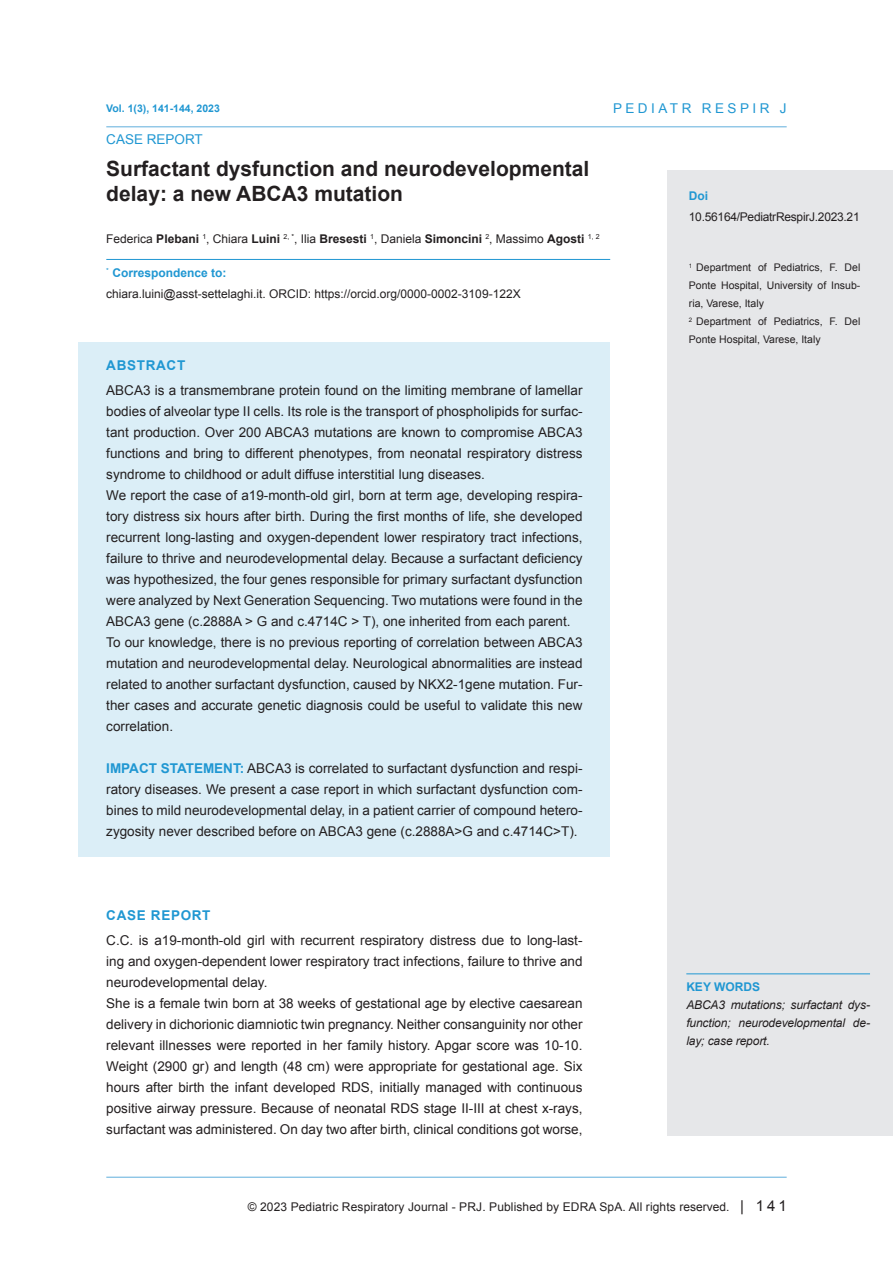
<style>
.page{position:relative;width:893px;height:1263px;background:#fff}
.page>*{position:absolute;margin:0;border:0;box-sizing:border-box;transform-origin:0 0}
.t1{font:700 21px/25.2px "Arial";color:#231f20}
.t2{font:13.5px/21px "Arial";color:#231f20}
.t3{font:700 13.5px "Arial";letter-spacing:.05em;color:#2097d2}
.t4{font:13.5px "Arial";letter-spacing:.26em;color:#2097d2}
.t5{font:13.5px "Arial";color:#2097d2}
.t6{font:12px/21px "Arial";color:#231f20}
.t7{font:italic 12px/18px "Arial";letter-spacing:-.01em;color:#231f20;text-align:justify}
.t8{font:12px "Arial";letter-spacing:-.02em;color:#231f20}
.t9{font:700 12px "Arial";color:#2097d2}
.t10{font:10.5px/18px "Arial";color:#231f20}
.t11{font:700 10.5px "Arial";color:#2097d2}
.s1{font-weight:700}
.s2{font-weight:700;color:#2097d2}
.s3{font-size:15px}
</style>
<div class="page">
<div style="left:79px;top:342px;width:531px;height:515px;background:#dbeef7"></div>
<div style="left:668px;top:170px;width:225px;height:965px;background:#e6e7e9"></div>
<hr style="left:106px;top:1177px;width:681px;height:1px;background:#60afdc">
<hr style="left:106px;top:126px;width:681px;height:1px;background:#60afdc">
<hr style="left:686px;top:973px;width:184px;height:1px;background:#2097d2">
<hr style="left:106px;top:259px;width:504px;height:1px;background:#2097d2">
<p class="t11" style="left:106px;top:101px;width:115px">Vol. 1(3), 141-144, 2023</p>
<p class="t4" style="left:613px;top:99px;width:175px">PEDIATR RESPIR J</p>
<p class="t5" style="left:106px;top:130px;width:98px">CASE REPORT</p>
<h1 class="t1" style="left:106px;top:157px;width:485px">Surfactant dysfunction and neurodevelopmental delay: a new ABCA3 mutation</h1>
<p class="t6" style="left:106px;top:228px;width:495px">Federica <span class="s1">Plebani</span> <sup>1</sup>, Chiara <span class="s1">Luini</span> <sup>2,</sup> <sup>*</sup>, Ilia <span class="s1">Bresesti</span> <sup>1</sup>, Daniela <span class="s1">Simoncini</span> <sup>2</sup>, Massimo <span class="s1">Agosti</span> <sup>1,</sup> <sup>2</sup></p>
<p class="t6" style="left:106px;top:262px;width:416px"><sup>*</sup> <span class="s2">Correspondence to:<br></span>chiara.luini@asst-settelaghi.it. ORCID: https://orcid.org/0000-0002-3109-122X</p>
<p class="t3" style="left:106px;top:356px;width:80px">ABSTRACT</p>
<p class="t2" style="left:106px;top:380px;width:478px">ABCA3 is a transmembrane protein found on the limiting membrane of lamellar bodies of alveolar type II cells. Its role is the transport of phospholipids for surfac&shy;tant production. Over 200 ABCA3 mutations are known to compromise ABCA3 functions and bring to different phenotypes, from neonatal respiratory distress syndrome to childhood or adult diffuse interstitial lung diseases.<br>We report the case of a19-month-old girl, born at term age, developing respira&shy;tory distress six hours after birth. During the first months of life, she developed recurrent long-lasting and oxygen-dependent lower respiratory tract infections, failure to thrive and neurodevelopmental delay. Because a surfactant deficiency was hypothesized, the four genes responsible for primary surfactant dysfunction were analyzed by Next Generation Sequencing. Two mutations were found in the ABCA3 gene (c.2888A &gt; G and c.4714C &gt; T), one inherited from each parent.<br>To our knowledge, there is no previous reporting of correlation between ABCA3 mutation and neurodevelopmental delay. Neurological abnormalities are instead related to another surfactant dysfunction, caused by NKX2-1gene mutation. Fur&shy;ther cases and accurate genetic diagnosis could be useful to validate this new correlation.</p>
<p class="t2" style="left:106px;top:758px;width:478px;text-align:justify"><span class="s2">IMPACT STATEMENT:</span> ABCA3 is correlated to surfactant dysfunction and respi&shy;ratory diseases. We present a case report in which surfactant dysfunction com&shy;bines to mild neurodevelopmental delay, in a patient carrier of compound hetero&shy;zygosity never described before on ABCA3 gene (c.2888A&gt;G and c.4714C&gt;T).</p>
<p class="t3" style="left:106px;top:906px;width:106px">CASE REPORT</p>
<p class="t2" style="left:106px;top:930px;width:478px">C.C. is a19-month-old girl with recurrent respiratory distress due to long-last&shy;ing and oxygen-dependent lower respiratory tract infections, failure to thrive and neurodevelopmental delay.<br>She is a female twin born at 38 weeks of gestational age by elective caesarean delivery in dichorionic diamniotic twin pregnancy. Neither consanguinity nor other relevant illnesses were reported in her family history. Apgar score was 10-10.<br>Weight (2900 gr) and length (48 cm) were appropriate for gestational age. Six hours after birth the infant developed RDS, initially managed with continuous positive airway pressure. Because of neonatal RDS stage II-III at chest x-rays, surfactant was administered. On day two after birth, clinical conditions got worse,</p>
<p class="t9" style="left:689px;top:188px;width:21px">Doi</p>
<p class="t8" style="left:689px;top:209px;width:172px">10.56164/PediatrRespirJ.2023.21</p>
<p class="t10" style="left:689px;top:259px;width:173px"><sup>1</sup> Department of Pediatrics, F. Del<br>Ponte Hospital, University of Insub&shy;ria, Varese, Italy<br><sup>2</sup> Department of Pediatrics, F. Del<br>Ponte Hospital, Varese, Italy</p>
<p class="t9" style="left:686px;top:979px;width:75px">KEY WORDS</p>
<p class="t7" style="left:686px;top:996px;width:185px">ABCA3 mutations; surfactant dys&shy;function; neurodevelopmental de&shy;lay; case report.</p>
<p class="t6" style="left:248px;top:1196px;width:540px">© 2023 Pediatric Respiratory Journal - PRJ. Published by EDRA SpA. All rights reserved. <span class="s3">| 1 4 1</span></p>
</div>
